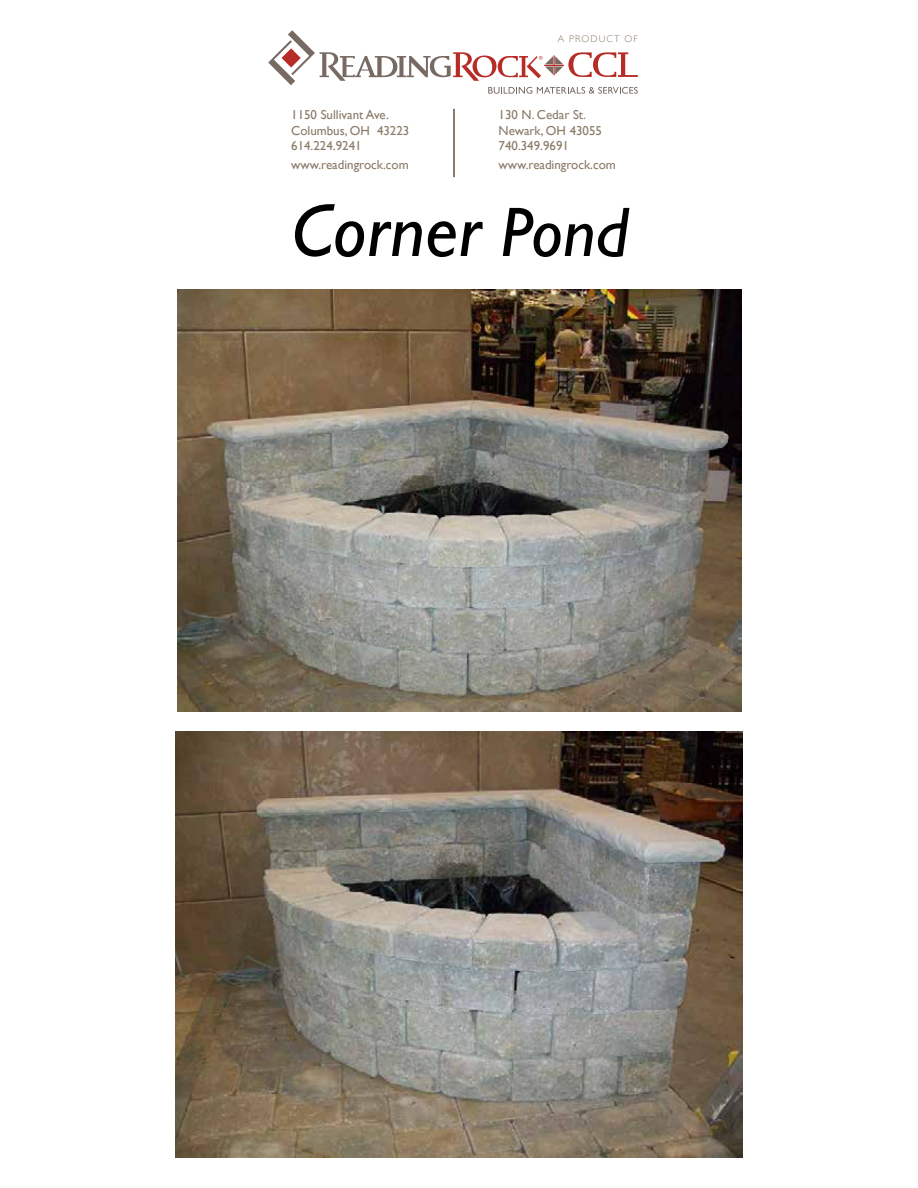
<style>
.page{position:relative;width:918px;height:1188px;background:#fff}
.page>*{position:absolute;margin:0;border:0;box-sizing:border-box;transform-origin:0 0}
.t1{font:italic 75px "Gill Sans";color:#000}
.t2{font:italic 700 69.15px "Times New Roman";color:#000}
.t3{font:12.9px/15.3px "Gill Sans";color:#8a7967}
.t4{font:300 9.6px "Gill Sans";letter-spacing:.11em;color:#8a7967}
.s1{font-family:"Times New Roman";font-weight:700;font-size:69.15px}
.s2{font-size:70.5px}
</style>
<div class="page">
<hr style="left:453px;top:109px;width:2px;height:68px;background:#8a7967">
<svg style="left:268px;top:30px;width:370px;height:64px"></svg>
<img style="left:177px;top:289px;width:564px;height:423px">
<img style="left:176px;top:732px;width:567px;height:425px">
<p class="t4" style="left:558px;top:33px;width:81px">A PRODUCT OF</p>
<p class="t3" style="left:499px;top:108px;width:105px">130 N. Cedar St.<br>Newark, OH 43055<br>740.349.9691</p>
<p class="t3" style="left:499px;top:157px;width:119px">www.readingrock.com</p>
<p class="t3" style="left:291px;top:108px;width:120px">1150 Sullivant Ave.<br>Columbus, OH 43223<br>614.224.9241</p>
<p class="t3" style="left:291px;top:157px;width:119px">www.readingrock.com</p>
<h1 class="t1" style="left:274px;top:187px;width:372px"><span class="s1">C</span>Corner <span class="s2">Pond</span><span class="s1">nd</span></h1>
<h2 class="t2" style="left:320px;top:183px;width:253px">orner Po</h2>
</div>
